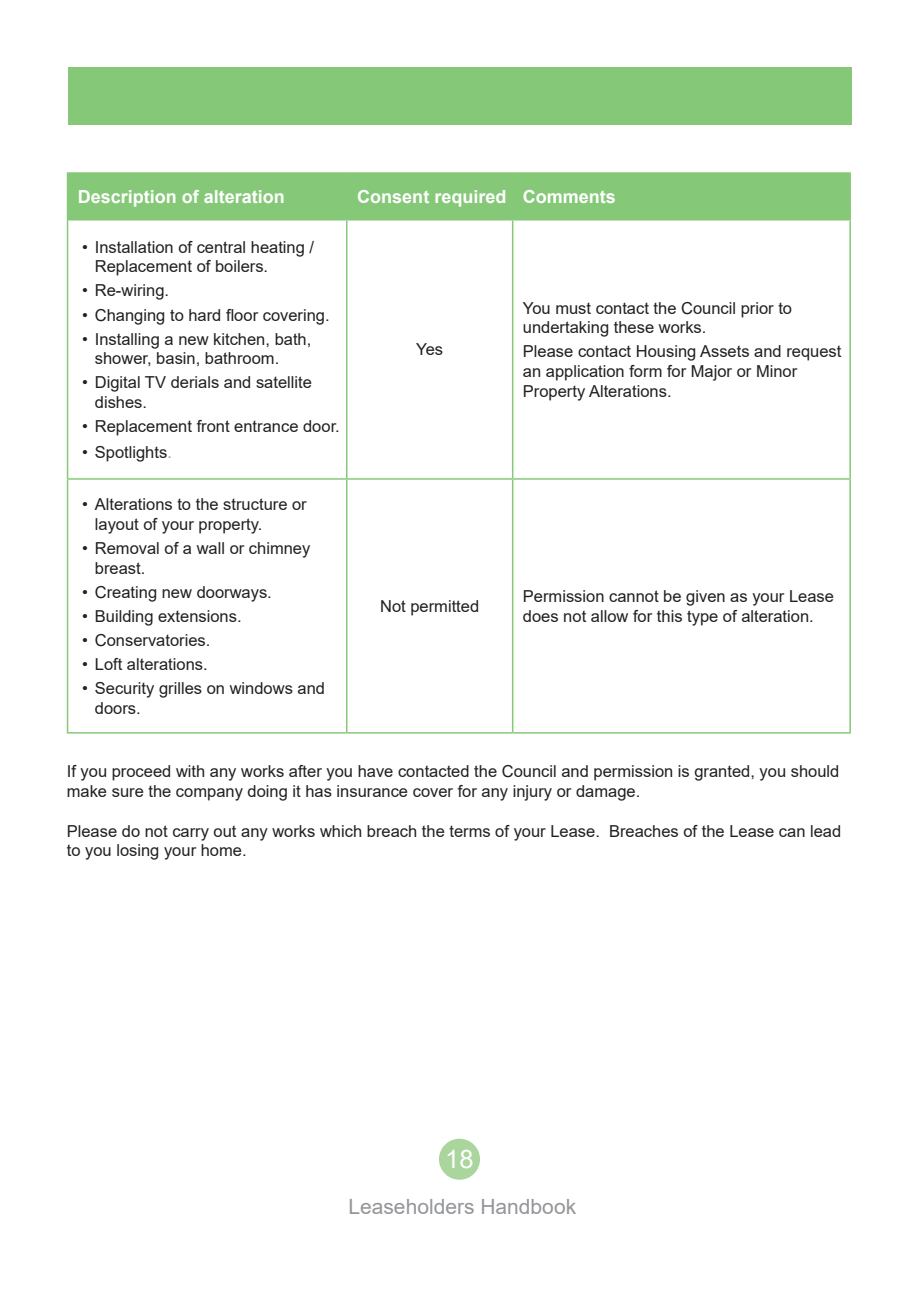
<style>
.page{position:relative;width:919px;height:1289px;background:#fff}
.page>*{position:absolute;margin:0;border:0;box-sizing:border-box;transform-origin:0 0}
.t1{font:25.5px "Arial";color:#fff}
.t2{font:21px "Arial";color:#939598}
.Main_Heads{font:700 18px "Arial";color:#fff}
.Main_Heads-2{font:16.5px/19.8px "Arial";color:#231f20}
.s1{font-size:18px;color:#85c878}
</style>
<div class="page">
<div style="left:68px;top:68px;width:783px;height:57px;background:#85c878"></div>
<div style="left:439px;top:1138px;width:41px;height:41px;background:#aad59d;border-radius:50%"></div>
<div style="left:68px;top:174px;width:781px;height:45px;background:#85c878"></div>
<hr style="left:67px;top:478px;width:280px;height:1px;background:#85c878">
<hr style="left:347px;top:478px;width:165px;height:1px;background:#85c878">
<hr style="left:512px;top:478px;width:338px;height:1px;background:#85c878">
<hr style="left:67px;top:172px;width:280px;height:2px;background:#85c878">
<hr style="left:67px;top:174px;width:1px;height:45px;background:#85c878">
<hr style="left:347px;top:172px;width:165px;height:2px;background:#85c878">
<hr style="left:346px;top:174px;width:1px;height:45px;background:#85c878">
<hr style="left:512px;top:172px;width:338px;height:2px;background:#85c878">
<hr style="left:512px;top:174px;width:1px;height:45px;background:#85c878">
<hr style="left:849px;top:174px;width:1px;height:45px;background:#85c878">
<hr style="left:67px;top:219px;width:280px;height:1px;background:#85c878">
<hr style="left:347px;top:219px;width:165px;height:1px;background:#85c878">
<hr style="left:512px;top:219px;width:338px;height:1px;background:#85c878">
<hr style="left:67px;top:220px;width:1px;height:258px;background:#85c878">
<hr style="left:346px;top:220px;width:1px;height:258px;background:#85c878">
<hr style="left:512px;top:220px;width:1px;height:258px;background:#85c878">
<hr style="left:849px;top:220px;width:1px;height:258px;background:#85c878">
<hr style="left:67px;top:479px;width:1px;height:253px;background:#85c878">
<hr style="left:346px;top:479px;width:1px;height:253px;background:#85c878">
<hr style="left:512px;top:479px;width:1px;height:253px;background:#85c878">
<hr style="left:849px;top:479px;width:1px;height:253px;background:#85c878">
<hr style="left:67px;top:732px;width:280px;height:1px;background:#85c878">
<hr style="left:347px;top:732px;width:165px;height:1px;background:#85c878">
<hr style="left:512px;top:732px;width:338px;height:1px;background:#85c878">
<p class="Main_Heads" style="left:78px;top:184px;width:209px">Description of alteration</p>
<p class="Main_Heads" style="left:357px;top:184px;width:151px">Consent required</p>
<p class="Main_Heads" style="left:523px;top:184px;width:95px">Comments</p>
<p class="Main_Heads-2" style="left:95px;top:237px;width:221px;text-indent:-13px">• Installation of central heating /<br>Replacement of boilers.</p>
<p class="Main_Heads-2" style="left:82px;top:280px;width:89px">• Re-wiring.</p>
<p class="Main_Heads-2" style="left:82px;top:305px;width:249px">• Changing to hard floor covering.</p>
<p class="Main_Heads-2" style="left:95px;top:329px;width:218px;text-indent:-13px">• Installing a new kitchen, bath, shower, basin, bathroom.</p>
<p class="Main_Heads-2" style="left:95px;top:372px;width:219px;text-indent:-13px">• Digital TV derials and satellite dishes.</p>
<p class="Main_Heads-2" style="left:82px;top:416px;width:259px">• Replacement front entrance door.</p>
<p class="Main_Heads-2" style="left:82px;top:442px;width:92px">• Spotlights<span class="s1">.</span></p>
<p class="Main_Heads-2" style="left:523px;top:298px;width:271px">You must contact the Council prior to undertaking these works.</p>
<p class="Main_Heads-2" style="left:523px;top:342px;width:320px">Please contact Housing Assets and request an application form for Major or Minor<br>Property Alterations.</p>
<p class="Main_Heads-2" style="left:416px;top:339px;width:28px">Yes</p>
<p class="Main_Heads-2" style="left:95px;top:494px;width:213px;text-indent:-13px">• Alterations to the structure or layout of your property.</p>
<p class="Main_Heads-2" style="left:95px;top:538px;width:217px;text-indent:-13px">• Removal of a wall or chimney breast.</p>
<p class="Main_Heads-2" style="left:82px;top:582px;width:191px">• Creating new doorways.</p>
<p class="Main_Heads-2" style="left:82px;top:606px;width:161px">• Building extensions.</p>
<p class="Main_Heads-2" style="left:82px;top:630px;width:130px">• Conservatories.</p>
<p class="Main_Heads-2" style="left:82px;top:654px;width:127px">• Loft alterations.</p>
<p class="Main_Heads-2" style="left:95px;top:678px;width:232px;text-indent:-13px">• Security grilles on windows and doors.</p>
<p class="Main_Heads-2" style="left:380px;top:596px;width:101px">Not permitted</p>
<p class="Main_Heads-2" style="left:523px;top:586px;width:312px">Permission cannot be given as your Lease does not allow for this type of alteration.</p>
<p class="Main_Heads-2" style="left:67px;top:761px;width:774px">If you proceed with any works after you have contacted the Council and permission is granted, you should make sure the company doing it has insurance cover for any injury or damage.</p>
<p class="Main_Heads-2" style="left:67px;top:820px;width:776px">Please do not carry out any works which breach the terms of your Lease. Breaches of the Lease can lead to you losing your home.</p>
<h1 class="t1" style="left:445px;top:1141px;width:30px">18</h1>
<p class="t2" style="left:348px;top:1191px;width:229px">Leaseholders Handbook</p>
</div>
